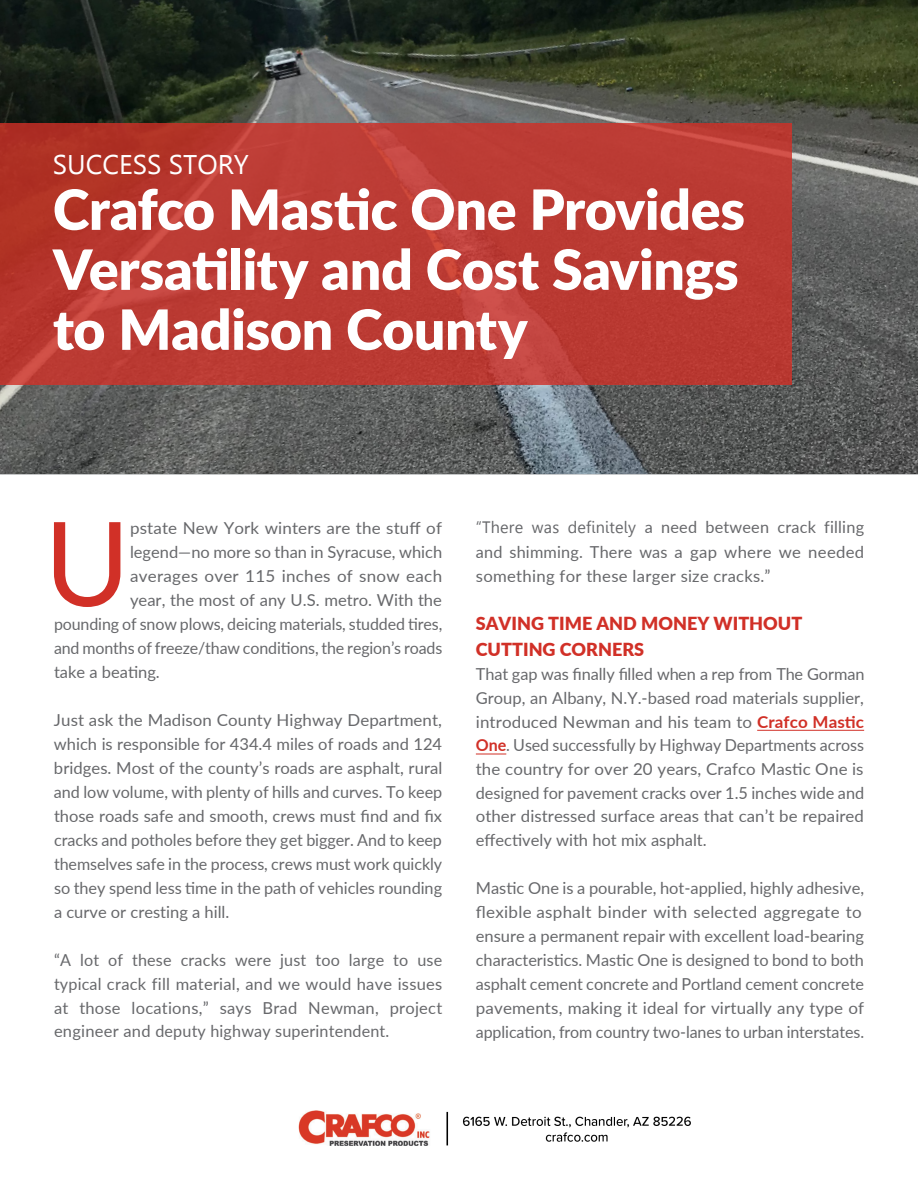
<style>
.page{position:relative;width:918px;height:1188px;background:#fff}
.page>*{position:absolute;margin:0;border:0;box-sizing:border-box;transform-origin:0 0}
.t1{font:117px "Lato";color:#d13027}
.t2{font:900 55.5px/60px "Lato";letter-spacing:-.01em;color:#fff;text-align:justify}
.t3{font:27px "Leelawadee";color:#fff}
.t4{font:900 18px/25.8px "Lato";color:#d13027}
.t5{font:16.5px/24px "Lato";color:#67686b;text-align:justify}
.s1{font-family:"Leelawadee"}
.s2{font-weight:700;color:#d13027}
</style>
<div class="page">
<img style="left:0;top:0;width:918px;height:474px">
<svg style="left:0;top:123px;width:792px;height:261px;background:#ba3a32"></svg>
<hr style="left:476px;top:754px;width:30px;height:1px;background:#d13027">
<hr style="left:757px;top:730px;width:107px;height:1px;background:#d13027">
<img style="left:298px;top:1110px;width:393px;height:36px">
<h3 class="t3" style="left:53px;top:149px;width:197px">SUCCESS STORY</h3>
<h2 class="t2" style="left:53px;top:177px;width:694px">Crafco Mastic One Provides Versatility and Cost Savings to Madison County</h2>
<h1 class="t1" style="left:44px;top:480px;width:87px">U</h1>
<p class="t5" style="left:130px;top:515px;width:314px">pstate New York winters are the stuff of</p>
<p class="t5" style="left:130px;top:539px;width:314px">legend—no more so than in Syracuse, which</p>
<p class="t5" style="left:130px;top:563px;width:314px">averages over 115 inches of snow each</p>
<p class="t5" style="left:130px;top:587px;width:313px">year, the most of any U.S. metro. With the</p>
<p class="t5" style="left:54px;top:611px;width:390px">pounding of snow plows, deicing materials, studded tires,</p>
<p class="t5" style="left:54px;top:635px;width:390px">and months of freeze/thaw conditions, the region’s roads</p>
<p class="t5" style="left:54px;top:659px;width:107px">take a beating.</p>
<p class="t5" style="left:54px;top:707px;width:390px">Just ask the Madison County Highway Department, which is responsible for 434.4 miles of roads and 124 bridges. Most of the county’s roads are asphalt, rural and low volume, with plenty of hills and curves. To keep those roads safe and smooth, crews must find and fix cracks and potholes before they get bigger. And to keep themselves safe in the process, crews must work quickly so they spend less time in the path of vehicles rounding a curve or cresting a hill.</p>
<p class="t5" style="left:54px;top:947px;width:390px">“A lot of these cracks were just too large to use typical crack fill material, and we would have issues at those locations,” says Brad Newman, project engineer and deputy highway superintendent.</p>
<p class="t5" style="left:476px;top:514px;width:390px"><span class="s1">“There was definitely</span> a need between crack filling and shimming. There was a gap where we needed something for these larger size cracks.”</p>
<p class="t4" style="left:476px;top:610px;width:328px">SAVING TIME AND MONEY WITHOUT<br>CUTTING CORNERS</p>
<p class="t5" style="left:476px;top:662px;width:390px">That gap was finally filled when a rep from The Gorman Group, an Albany, N.Y.-based road materials supplier, introduced Newman and his team to <span class="s2">Crafco Mastic One</span>. Used successfully by Highway Departments across the country for over 20 years, Crafco Mastic One is designed for pavement cracks over 1.5 inches wide and other distressed surface areas that can’t be repaired effectively with hot mix asphalt.</p>
<p class="t5" style="left:476px;top:875px;width:390px;text-align:left">Mastic One is a pourable, hot-applied, highly adhesive, flexible asphalt binder with selected aggregate to ensure a permanent repair with excellent load-bearing characteristics. Mastic One is designed to bond to both asphalt cement concrete and Portland cement concrete pavements, making it ideal for virtually any type of application, from country two-lanes to urban interstates.</p>
</div>
